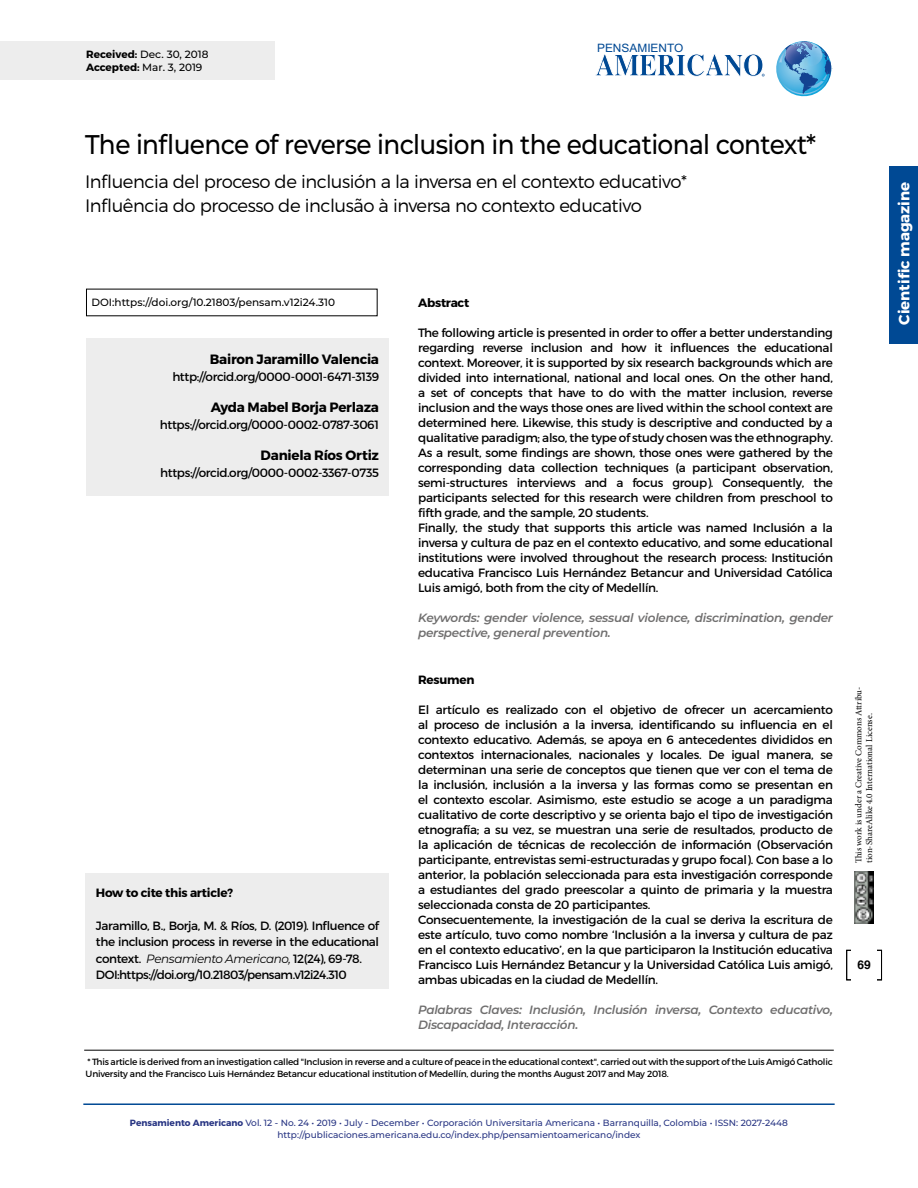
<style>
.page{position:relative;width:918px;height:1188px;background:#fff}
.page>*{position:absolute;margin:0;border:0;box-sizing:border-box;transform-origin:0 0}
.t1{font:500 27px "Montserrat";letter-spacing:-.025em;color:#000;scale:.92 1}
.t2{font:300 18px/24px "Montserrat";letter-spacing:-.025em;color:#000}
.t3{font:700 15px "Montserrat";color:#fff}
.t4{font:700 13.5px "Montserrat";letter-spacing:-.02em;color:#000}
.t5{font:12px/15px "Montserrat";letter-spacing:-.02em;color:#000}
.t6{font:italic 600 12px/15px "Montserrat";letter-spacing:-.02em;color:#706f6f}
.t7{font:700 12px "Montserrat";letter-spacing:-.02em;color:#000}
.t8{font:700 12px "Helvetica";color:#000}
.t9{font:11.55px "Arial";color:#004994}
.t10{font:500 10.5px/12.6px "Montserrat";color:#000}
.t11{font:9px/12px "Montserrat";letter-spacing:-.02em;color:#000}
.t12{font:500 9px/12px "Montserrat";color:#283583;text-align:center}
.t13{font:9px/10.8px "Minion Pro";letter-spacing:-.005em;color:#000}
.s1{font-weight:700}
.s2{font-style:italic}
</style>
<div class="page">
<div style="left:846px;top:950px;width:36px;height:30px;border:1px solid #000"></div>
<div style="left:851px;top:949px;width:26px;height:32px;background:#fff"></div>
<svg style="left:776px;top:41px;width:57px;height:56px"></svg>
<svg style="left:595px;top:54px;width:170px;height:23px"></svg>
<img style="left:855px;top:871px;width:18px;height:53px">
<div style="left:890px;top:167px;width:28px;height:177px;background:#004994"></div>
<hr style="left:83px;top:1103px;width:752px;height:2px;background:#004994">
<div style="left:0;top:41px;width:274px;height:39px;background:#ededed"></div>
<div style="left:86px;top:338px;width:303px;height:157px;background:#ededed"></div>
<div style="left:85px;top:873px;width:304px;height:116px;background:#ededed"></div>
<hr style="left:84px;top:1050px;width:750px;height:1px;background:#000">
<p class="t10" style="left:86px;top:48px;width:124px"><span class="s1">Received:</span> Dec. 30, 2018<br><span class="s1">Accepted:</span> Mar. 3, 2019</p>
<p class="t9" style="left:597px;top:40px;width:88px">PENSAMIENTO</p>
<h1 class="t1" style="left:85px;top:125px;width:796px">The influence of reverse inclusion in the educational context*</h1>
<h2 class="t2" style="left:85px;top:169px;width:603px">Influencia del proceso de inclusión a la inversa en el contexto educativo*<br>Influência do processo de inclusão à inversa no contexto educativo</h2>
<p class="t10" style="left:91px;top:295px;width:245px">DOI:https://doi.org/10.21803/pensam.v12i24.310</p>
<p class="t4" style="left:210px;top:351px;width:171px">Bairon Jaramillo Valencia</p>
<p class="t5" style="left:172px;top:369px;width:208px">http://orcid.org/0000-0001-6471-3139</p>
<p class="t4" style="left:211px;top:399px;width:170px">Ayda Mabel Borja Perlaza</p>
<p class="t5" style="left:160px;top:417px;width:221px">https://orcid.org/0000-0002-0787-3061</p>
<p class="t4" style="left:261px;top:447px;width:120px">Daniela Ríos Ortiz</p>
<p class="t5" style="left:160px;top:465px;width:220px">https://orcid.org/0000-0002-3367-0735</p>
<p class="t7" style="left:96px;top:885px;width:139px">How to cite this article?</p>
<p class="t5" style="left:96px;top:917px;width:285px;line-height:16.5px">Jaramillo, B., Borja, M. &amp; Ríos, D. (2019). Influence of the inclusion process in reverse in the educational context. <span class="s2">Pensamiento Americano,</span> 12(24), 69-78.<br>DOI:https://doi.org/10.21803/pensam.v12i24.310</p>
<p class="t7" style="left:418px;top:295px;width:53px">Abstract</p>
<p class="t5" style="left:418px;top:325px;width:416px">The following article is presented in order to offer a better understanding regarding reverse inclusion and how it influences the educational context. Moreover, it is supported by six research backgrounds which are divided into international, national and local ones. On the other hand, a set of concepts that have to do with the matter inclusion, reverse inclusion and the ways those ones are lived within the school context are determined here. Likewise, this study is descriptive and conducted by a qualitative paradigm; also, the type of study chosen was the ethnography.<br>As a result, some findings are shown, those ones were gathered by the corresponding data collection techniques (a participant observation, semi-structures interviews and a focus group). Consequently, the participants selected for this research were children from preschool to fifth grade, and the sample, 20 students.<br>Finally, the study that supports this article was named Inclusión a la inversa y cultura de paz en el contexto educativo, and some educational institutions were involved throughout the research process: Institución educativa Francisco Luis Hernández Betancur and Universidad Católica Luis amigó, both from the city of Medellín.</p>
<p class="t6" style="left:418px;top:610px;width:416px">Keywords: gender violence, sessual violence, discrimination, gender perspective, general prevention.</p>
<p class="t7" style="left:418px;top:672px;width:58px">Resumen</p>
<p class="t5" style="left:418px;top:702px;width:416px">El artículo es realizado con el objetivo de ofrecer un acercamiento al proceso de inclusión a la inversa, identificando su influencia en el contexto educativo. Además, se apoya en 6 antecedentes divididos en contextos internacionales, nacionales y locales. De igual manera, se determinan una serie de conceptos que tienen que ver con el tema de la inclusión, inclusión a la inversa y las formas como se presentan en el contexto escolar. Asimismo, este estudio se acoge a un paradigma cualitativo de corte descriptivo y se orienta bajo el tipo de investigación etnografía; a su vez, se muestran una serie de resultados, producto de la aplicación de técnicas de recolección de información (Observación participante, entrevistas semi-estructuradas y grupo focal). Con base a lo anterior, la población seleccionada para esta investigación corresponde a estudiantes del grado preescolar a quinto de primaria y la muestra seleccionada consta de 20 participantes.<br>Consecuentemente, la investigación de la cual se deriva la escritura de este artículo, tuvo como nombre ‘Inclusión a la inversa y cultura de paz en el contexto educativo’, en la que participaron la Institución educativa Francisco Luis Hernández Betancur y la Universidad Católica Luis amigó, ambas ubicadas en la ciudad de Medellín.</p>
<p class="t6" style="left:418px;top:1002px;width:416px">Palabras Claves: Inclusión, Inclusión inversa, Contexto educativo,<br>Discapacidad, Interacción.</p>
<p class="t11" style="left:86px;top:1056px;width:749px">* This article is derived from an investigation called "Inclusion in reverse and a culture of peace in the educational context", carried out with the support of the Luis Amigó Catholic<br>University and the Francisco Luis Hernández Betancur educational institution of Medellín, during the months August 2017 and May 2018.</p>
<p class="t12" style="left:130px;top:1116px;width:660px"><span class="s1">Pensamiento Americano</span> Vol. 12 - No. 24 • 2019 • July - December • Corporación Universitaria Americana • Barranquilla, Colombia • ISSN: 2027-2448 http://publicaciones.americana.edu.co/index.php/pensamientoamericano/index</p>
<p class="t13" style="left:853px;top:863px;width:178px;rotate:-90deg">This work is under a Creative Commons Attribu&shy;tion-ShareAlike 4.0 International License.</p>
<p class="t8" style="left:857px;top:955px;width:15px">69</p>
<p class="t3" style="left:895px;top:325px;width:144px;rotate:-90deg">Cientific magazine</p>
</div>
